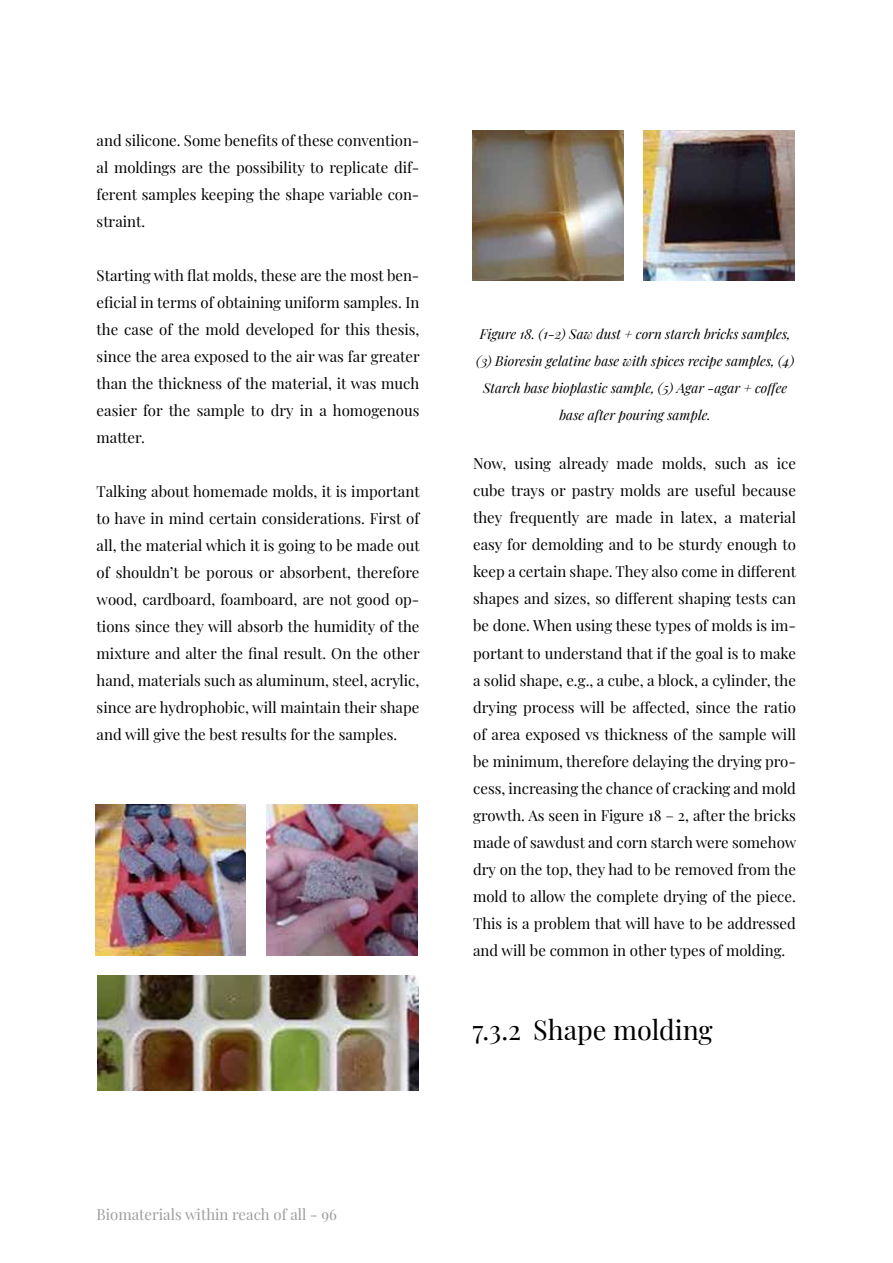
<style>
.page{position:relative;width:893px;height:1263px;background:#fff}
.page>*{position:absolute;margin:0;border:0;box-sizing:border-box;transform-origin:0 0}
.t1{font:27px "Playfair Display";color:#000}
.t2{font:15px/27px "Playfair Display";color:#000;text-align:justify}
.t3{font:15px "Playfair Display";color:#9d9d9c}
.t4{font:italic 13.5px/27px "Playfair Display";color:#000;text-align:center}
</style>
<div class="page">
<img style="left:96px;top:805px;width:150px;height:151px">
<img style="left:472px;top:131px;width:151px;height:150px">
<img style="left:97px;top:975px;width:321px;height:115px">
<img style="left:267px;top:805px;width:150px;height:151px">
<img style="left:644px;top:130px;width:150px;height:151px">
<p class="t2" style="left:97px;top:126px;width:324px">and silicone. Some benefits of these convention&shy;al moldings are the possibility to replicate dif&shy;ferent samples keeping the shape variable con&shy;straint.</p>
<p class="t2" style="left:97px;top:261px;width:325px">Starting with flat molds, these are the most ben&shy;eficial in terms of obtaining uniform samples. In the case of the mold developed for this thesis, since the area exposed to the air was far greater than the thickness of the material, it was much easier for the sample to dry in a homogenous matter.</p>
<p class="t2" style="left:97px;top:477px;width:325px">Talking about homemade molds, it is important to have in mind certain considerations. First of all, the material which it is going to be made out of shouldn’t be porous or absorbent, therefore wood, cardboard, foamboard, are not good op&shy;tions since they will absorb the humidity of the mixture and alter the final result. On the other hand, materials such as aluminum, steel, acrylic, since are hydrophobic, will maintain their shape and will give the best results for the samples.</p>
<p class="t4" style="left:476px;top:319px;width:320px">Figure 18. (1-2) Saw dust + corn starch bricks samples, (3) Bioresin gelatine base with spices recipe samples, (4)<br>Starch base bioplastic sample, (5) Agar -agar + coffee base after pouring sample.</p>
<p class="t2" style="left:473px;top:449px;width:325px">Now, using already made molds, such as ice cube trays or pastry molds are useful because they frequently are made in latex, a material easy for demolding and to be sturdy enough to keep a certain shape. They also come in different shapes and sizes, so different shaping tests can be done. When using these types of molds is im&shy;portant to understand that if the goal is to make a solid shape, e.g., a cube, a block, a cylinder, the drying process will be affected, since the ratio of area exposed vs thickness of the sample will be minimum, therefore delaying the drying pro&shy;cess, increasing the chance of cracking and mold growth. As seen in Figure 18 – 2, after the bricks made of sawdust and corn starch were somehow dry on the top, they had to be removed from the mold to allow the complete drying of the piece.<br>This is a problem that will have to be addressed and will be common in other types of molding.</p>
<h1 class="t1" style="left:472px;top:1009px;width:242px">7.3.2 Shape molding</h1>
<p class="t3" style="left:97px;top:1203px;width:242px">Biomaterials within reach of all - 96</p>
</div>
